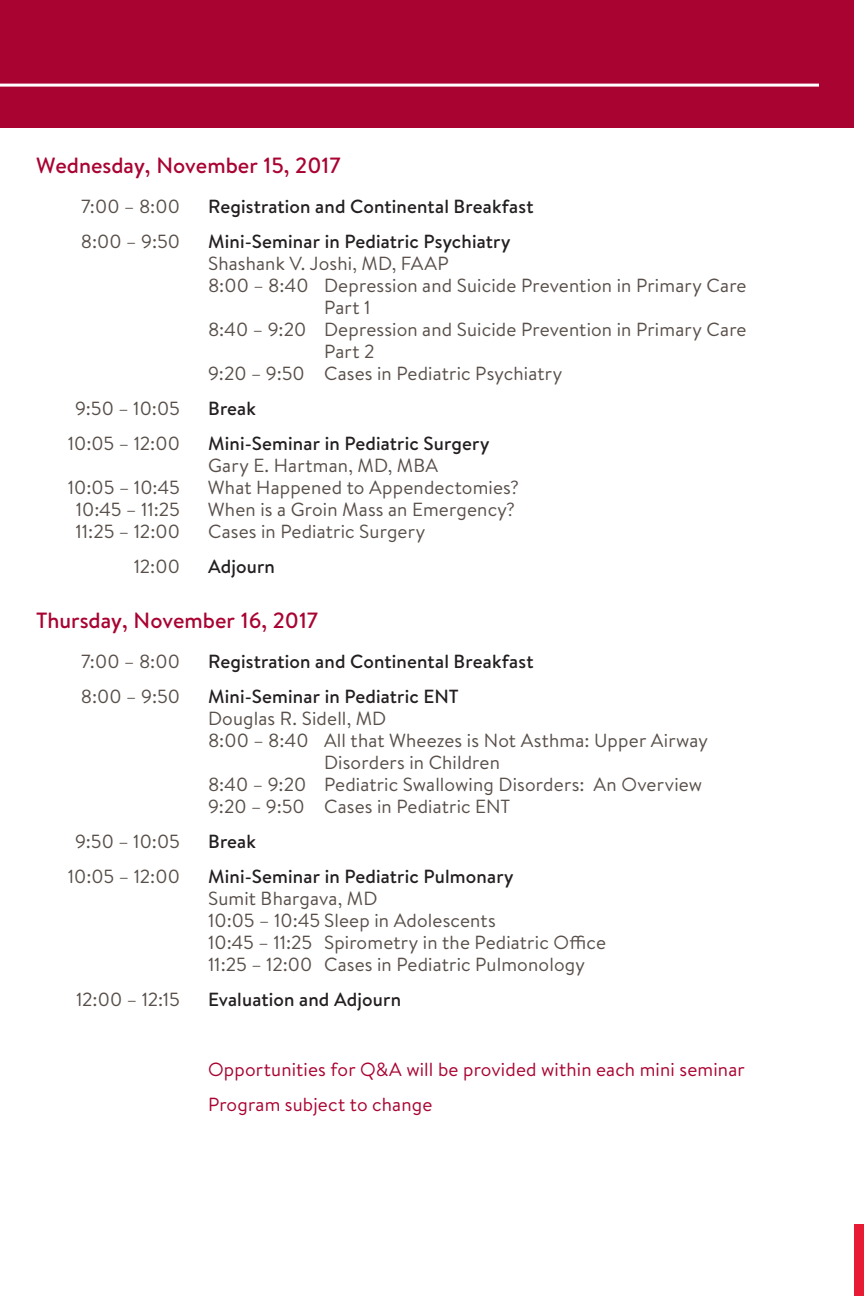
<style>
.page{position:relative;width:864px;height:1296px;background:#fff}
.page>*{position:absolute;margin:0;border:0;box-sizing:border-box;transform-origin:0 0}
.t1{font:500 22px "Brandon Text";color:#a90332}
.t2{font:19px/22px "Brandon Text";letter-spacing:.01em;color:#584f4a}
.t3{font:500 19px/22px "Brandon Text";letter-spacing:.01em;color:#231f20}
.t4{font:19px "Brandon Text";letter-spacing:.01em;color:#a90332}
.s1{font-weight:400;color:#584f4a}
.s2{font-weight:500;color:#231f20}
</style>
<div class="page">
<div style="left:0;top:0;width:854px;height:128px;background:#a90332"></div>
<hr style="left:0;top:84px;width:819px;height:3px;background:#fff">
<div style="left:855px;top:1224px;width:9px;height:72px;background:#e71c34"></div>
<p class="t1" style="left:36px;top:151px;width:306px">Wednesday, November 15, 2017</p>
<p class="t2" style="left:81px;top:195px;width:100px">7:00 – 8:00</p>
<p class="t3" style="left:208px;top:196px;width:327px">Registration and Continental Breakfast</p>
<p class="t2" style="left:81px;top:230px;width:101px">8:00 – 9:50</p>
<p class="t3" style="left:208px;top:230px;width:304px">Mini-Seminar in Pediatric Psychiatry</p>
<p class="t2" style="left:208px;top:252px;width:242px">Shashank V. Joshi, MD, FAAP</p>
<p class="t2" style="left:208px;top:274px;width:540px">8:00 – 8:40 Depression and Suicide Prevention in Primary Care</p>
<p class="t2" style="left:324px;top:296px;width:48px">Part 1</p>
<p class="t2" style="left:208px;top:318px;width:540px">8:40 – 9:20 Depression and Suicide Prevention in Primary Care</p>
<p class="t2" style="left:324px;top:340px;width:52px">Part 2</p>
<p class="t2" style="left:208px;top:362px;width:356px">9:20 – 9:50 Cases in Pediatric Psychiatry</p>
<p class="t2" style="left:75px;top:397px;width:106px">9:50 – 10:05</p>
<p class="t3" style="left:208px;top:397px;width:49px">Break</p>
<p class="t2" style="left:68px;top:432px;width:114px">10:05 – 12:00</p>
<p class="t3" style="left:208px;top:432px;width:283px">Mini-Seminar in Pediatric Surgery<br><span class="s1">Gary E. Hartman, MD, MBA</span></p>
<p class="t2" style="left:68px;top:476px;width:114px">10:05 – 10:45</p>
<p class="t2" style="left:208px;top:476px;width:313px">What Happened to Appendectomies?</p>
<p class="t2" style="left:76px;top:498px;width:106px">10:45 – 11:25</p>
<p class="t2" style="left:208px;top:498px;width:309px">When is a Groin Mass an Emergency?</p>
<p class="t2" style="left:76px;top:520px;width:106px">11:25 – 12:00</p>
<p class="t2" style="left:208px;top:520px;width:219px">Cases in Pediatric Surgery</p>
<p class="t2" style="left:134px;top:555px;width:48px">12:00</p>
<p class="t3" style="left:208px;top:555px;width:69px">Adjourn</p>
<p class="t1" style="left:36px;top:606px;width:284px">Thursday, November 16, 2017</p>
<p class="t2" style="left:81px;top:650px;width:100px">7:00 – 8:00</p>
<p class="t3" style="left:208px;top:650px;width:327px">Registration and Continental Breakfast</p>
<p class="t2" style="left:81px;top:685px;width:101px">8:00 – 9:50</p>
<p class="t3" style="left:208px;top:685px;width:252px">Mini-Seminar in Pediatric ENT</p>
<p class="t2" style="left:208px;top:707px;width:180px">Douglas R. Sidell, MD</p>
<p class="t2" style="left:208px;top:729px;width:502px">8:00 – 8:40 All that Wheezes is Not Asthma: Upper Airway</p>
<p class="t2" style="left:324px;top:751px;width:177px">Disorders in Children</p>
<p class="t2" style="left:208px;top:773px;width:496px">8:40 – 9:20 Pediatric Swallowing Disorders: An Overview</p>
<p class="t2" style="left:208px;top:795px;width:304px">9:20 – 9:50 Cases in Pediatric ENT</p>
<p class="t2" style="left:75px;top:830px;width:106px">9:50 – 10:05</p>
<p class="t3" style="left:208px;top:830px;width:49px">Break</p>
<p class="t2" style="left:68px;top:865px;width:114px">10:05 – 12:00</p>
<p class="t2" style="left:208px;top:865px;width:400px"><span class="s2">Mini-Seminar in Pediatric Pulmonary<br></span>Sumit Bhargava, MD<br>10:05 – 10:45 Sleep in Adolescents<br>10:45 – 11:25 Spirometry in the Pediatric Office 11:25 – 12:00 Cases in Pediatric Pulmonology</p>
<p class="t2" style="left:76px;top:988px;width:105px">12:00 – 12:15</p>
<p class="t3" style="left:208px;top:988px;width:195px">Evaluation and Adjourn</p>
<p class="t4" style="left:208px;top:1056px;width:538px">Opportunities for Q&amp;A will be provided within each mini seminar</p>
<p class="t4" style="left:208px;top:1091px;width:226px">Program subject to change</p>
</div>
